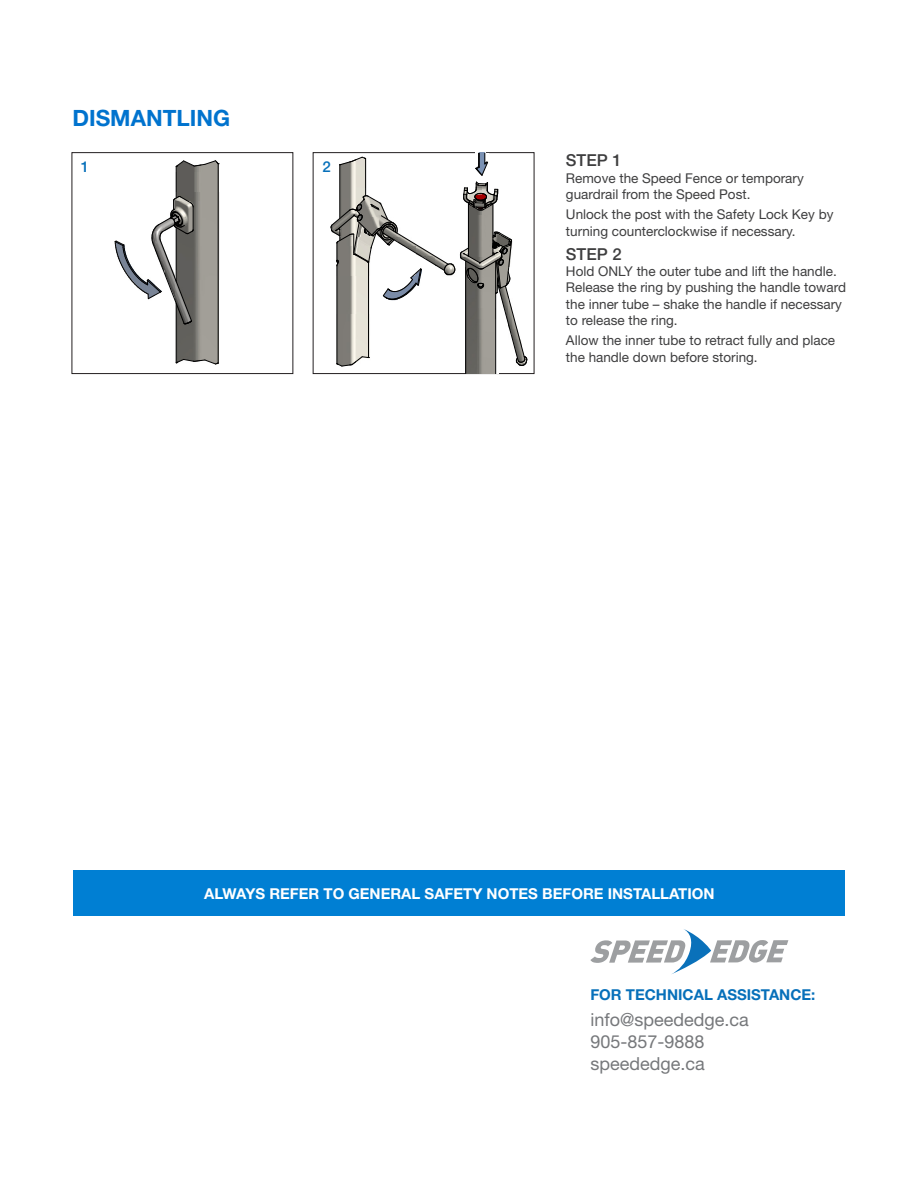
<style>
.page{position:relative;width:918px;height:1188px;background:#fff}
.page>*{position:absolute;margin:0;border:0;box-sizing:border-box;transform-origin:0 0}
.Heading_2{font:700 22.5px "Helvetica Neue";color:#0073ce}
.t1{font:18px/21.6px "Helvetica Neue";color:#76787b}
.t2{font:500 16.5px "Helvetica Neue";color:#3e3e3f}
.t3{font:700 15px "Helvetica Neue";color:#fff}
.t4{font:700 15px "Helvetica Neue";color:#0770ba}
.step_nos_in_box{font:500 15px "Helvetica Neue";color:#0770ba}
.Steps{font:13.5px/16.2px "Helvetica Neue";color:#3e3e3f}
</style>
<div class="page">
<svg style="left:590px;top:929px;width:198px;height:45px"></svg>
<div style="left:74px;top:870px;width:771px;height:45px;background:#007fd3"></div>
<img style="left:175px;top:172px;width:39px;height:20px">
<img style="left:214px;top:172px;width:4px;height:20px">
<img style="left:175px;top:192px;width:43px;height:172px">
<svg style="left:176px;top:359px;width:43px;height:6px"></svg>
<svg style="left:175px;top:160px;width:44px;height:12px"></svg>
<hr style="left:218px;top:164px;width:1px;height:199px;background:#000">
<hr style="left:176px;top:303px;width:1px;height:60px;background:#000">
<hr style="left:176px;top:167px;width:1px;height:31px;background:#000">
<svg style="left:114px;top:196px;width:80px;height:129px"></svg>
<div style="left:72px;top:152px;width:221px;height:222px;border:1px solid #231f20"></div>
<div style="left:313px;top:152px;width:221px;height:222px;border:1px solid #231f20"></div>
<img style="left:466px;top:367px;width:3px;height:6px">
<img style="left:469px;top:367px;width:30px;height:6px">
<hr style="left:495px;top:261px;width:1px;height:112px;background:#000">
<hr style="left:465px;top:261px;width:1px;height:112px;background:#000">
<svg style="left:331px;top:153px;width:197px;height:214px"></svg>
<p class="Heading_2" style="left:72px;top:104px;width:159px">DISMANTLING</p>
<p class="step_nos_in_box" style="left:81px;top:158px;width:10px">1</p>
<p class="step_nos_in_box" style="left:322px;top:158px;width:10px">2</p>
<p class="t2" style="left:566px;top:151px;width:57px">STEP 1</p>
<p class="Steps" style="left:566px;top:169px;width:239px">Remove the Speed Fence or temporary guardrail from the Speed Post.</p>
<p class="Steps" style="left:566px;top:206px;width:269px">Unlock the post with the Safety Lock Key by turning counterclockwise if necessary.</p>
<p class="t2" style="left:566px;top:244px;width:57px">STEP 2</p>
<p class="Steps" style="left:566px;top:263px;width:282px">Hold ONLY the outer tube and lift the handle.<br>Release the ring by pushing the handle toward the inner tube – shake the handle if necessary to release the ring.</p>
<p class="Steps" style="left:566px;top:332px;width:271px">Allow the inner tube to retract fully and place the handle down before storing.</p>
<p class="t3" style="left:204px;top:884px;width:512px">ALWAYS REFER TO GENERAL SAFETY NOTES BEFORE INSTALLATION</p>
<p class="t4" style="left:590px;top:986px;width:227px">FOR TECHNICAL ASSISTANCE:</p>
<h2 class="t1" style="left:590px;top:1009px;width:160px">info@speededge.ca<br>905-857-9888 speededge.ca</h2>
</div>
